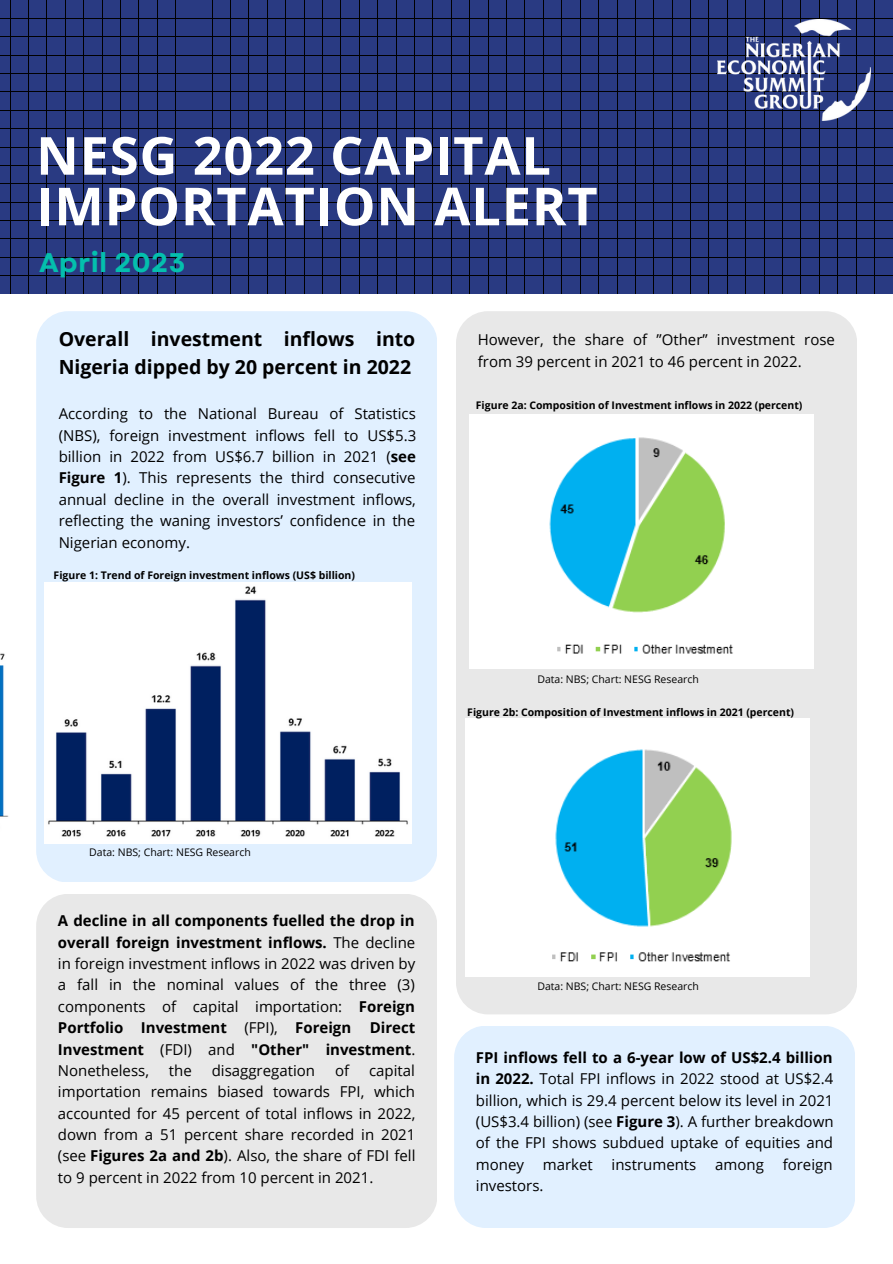
<style>
.page{position:relative;width:893px;height:1264px;background:#fff}
.page>*{position:absolute;margin:0;border:0;box-sizing:border-box;transform-origin:0 0}
.t1{font:700 52.5px/50.6px "Open Sans";letter-spacing:.015em;color:#fff}
.t2{font:700 27px "Garet";letter-spacing:.01em;color:#04bfad}
.t3{font:700 19.5px/28px "Open Sans";color:#000}
.t4{font:15px/21.3px "Open Sans";color:#000;text-align:justify}
.t5{font:700 10.5px "Open Sans";color:#000}
.t6{font:10.5px "Open Sans";color:#000}
.s1{font-weight:700}
</style>
<div class="page">
<div style="left:36px;top:311px;width:401px;height:570px;background:#e1f0ff;border-radius:32px"></div>
<div style="left:525px;top:0;width:367px;height:294px;background:#293a82"></div>
<hr style="left:543px;top:0;width:1px;height:294px;background:#000">
<hr style="left:561px;top:0;width:1px;height:294px;background:#000">
<hr style="left:580px;top:0;width:1px;height:294px;background:#000">
<hr style="left:598px;top:0;width:1px;height:294px;background:#000">
<hr style="left:616px;top:0;width:1px;height:294px;background:#000">
<hr style="left:635px;top:0;width:1px;height:294px;background:#000">
<hr style="left:653px;top:0;width:1px;height:294px;background:#000">
<hr style="left:672px;top:0;width:1px;height:294px;background:#000">
<hr style="left:690px;top:0;width:1px;height:294px;background:#000">
<hr style="left:708px;top:0;width:1px;height:294px;background:#000">
<hr style="left:727px;top:0;width:1px;height:294px;background:#000">
<hr style="left:745px;top:0;width:1px;height:294px;background:#000">
<hr style="left:763px;top:0;width:1px;height:294px;background:#000">
<hr style="left:782px;top:0;width:1px;height:294px;background:#000">
<hr style="left:800px;top:0;width:1px;height:294px;background:#000">
<hr style="left:819px;top:0;width:1px;height:294px;background:#000">
<hr style="left:837px;top:0;width:1px;height:294px;background:#000">
<hr style="left:855px;top:0;width:1px;height:294px;background:#000">
<hr style="left:874px;top:0;width:1px;height:294px;background:#000">
<hr style="left:525px;top:0;width:367px;height:1px;background:#000">
<hr style="left:525px;top:18px;width:367px;height:1px;background:#000">
<hr style="left:525px;top:36px;width:367px;height:1px;background:#000">
<hr style="left:525px;top:55px;width:367px;height:1px;background:#000">
<hr style="left:525px;top:73px;width:367px;height:1px;background:#000">
<hr style="left:525px;top:92px;width:367px;height:1px;background:#000">
<hr style="left:525px;top:110px;width:367px;height:1px;background:#000">
<hr style="left:525px;top:128px;width:367px;height:1px;background:#000">
<hr style="left:525px;top:147px;width:367px;height:1px;background:#000">
<hr style="left:525px;top:165px;width:367px;height:1px;background:#000">
<hr style="left:525px;top:184px;width:367px;height:1px;background:#000">
<hr style="left:525px;top:202px;width:367px;height:1px;background:#000">
<hr style="left:525px;top:220px;width:367px;height:1px;background:#000">
<hr style="left:525px;top:239px;width:367px;height:1px;background:#000">
<hr style="left:525px;top:257px;width:367px;height:1px;background:#000">
<hr style="left:525px;top:275px;width:367px;height:1px;background:#000">
<div style="left:175px;top:0;width:368px;height:294px;background:#293a82"></div>
<hr style="left:212px;top:0;width:1px;height:294px;background:#000">
<hr style="left:230px;top:0;width:1px;height:294px;background:#000">
<hr style="left:249px;top:0;width:1px;height:294px;background:#000">
<hr style="left:267px;top:0;width:1px;height:294px;background:#000">
<hr style="left:285px;top:0;width:1px;height:294px;background:#000">
<hr style="left:304px;top:0;width:1px;height:294px;background:#000">
<hr style="left:322px;top:0;width:1px;height:294px;background:#000">
<hr style="left:340px;top:0;width:1px;height:294px;background:#000">
<hr style="left:359px;top:0;width:1px;height:294px;background:#000">
<hr style="left:377px;top:0;width:1px;height:294px;background:#000">
<hr style="left:396px;top:0;width:1px;height:294px;background:#000">
<hr style="left:414px;top:0;width:1px;height:294px;background:#000">
<hr style="left:432px;top:0;width:1px;height:294px;background:#000">
<hr style="left:451px;top:0;width:1px;height:294px;background:#000">
<hr style="left:469px;top:0;width:1px;height:294px;background:#000">
<hr style="left:488px;top:0;width:1px;height:294px;background:#000">
<hr style="left:506px;top:0;width:1px;height:294px;background:#000">
<hr style="left:524px;top:0;width:1px;height:294px;background:#000">
<hr style="left:175px;top:0;width:368px;height:1px;background:#000">
<hr style="left:175px;top:18px;width:368px;height:1px;background:#000">
<hr style="left:175px;top:36px;width:368px;height:1px;background:#000">
<hr style="left:175px;top:55px;width:368px;height:1px;background:#000">
<hr style="left:175px;top:73px;width:368px;height:1px;background:#000">
<hr style="left:175px;top:92px;width:368px;height:1px;background:#000">
<hr style="left:175px;top:110px;width:368px;height:1px;background:#000">
<hr style="left:175px;top:128px;width:368px;height:1px;background:#000">
<hr style="left:175px;top:147px;width:368px;height:1px;background:#000">
<hr style="left:175px;top:165px;width:368px;height:1px;background:#000">
<hr style="left:175px;top:184px;width:368px;height:1px;background:#000">
<hr style="left:175px;top:202px;width:368px;height:1px;background:#000">
<hr style="left:175px;top:220px;width:368px;height:1px;background:#000">
<hr style="left:175px;top:239px;width:368px;height:1px;background:#000">
<hr style="left:175px;top:257px;width:368px;height:1px;background:#000">
<hr style="left:175px;top:275px;width:368px;height:1px;background:#000">
<div style="left:0;top:0;width:194px;height:294px;background:#293a82"></div>
<hr style="left:10px;top:0;width:1px;height:294px;background:#000">
<hr style="left:28px;top:0;width:1px;height:294px;background:#000">
<hr style="left:47px;top:0;width:1px;height:294px;background:#000">
<hr style="left:65px;top:0;width:1px;height:294px;background:#000">
<hr style="left:83px;top:0;width:1px;height:294px;background:#000">
<hr style="left:102px;top:0;width:1px;height:294px;background:#000">
<hr style="left:120px;top:0;width:1px;height:294px;background:#000">
<hr style="left:139px;top:0;width:1px;height:294px;background:#000">
<hr style="left:157px;top:0;width:1px;height:294px;background:#000">
<hr style="left:175px;top:0;width:1px;height:294px;background:#000">
<hr style="left:0;top:0;width:194px;height:1px;background:#000">
<hr style="left:0;top:18px;width:194px;height:1px;background:#000">
<hr style="left:0;top:36px;width:194px;height:1px;background:#000">
<hr style="left:0;top:55px;width:194px;height:1px;background:#000">
<hr style="left:0;top:73px;width:194px;height:1px;background:#000">
<hr style="left:0;top:92px;width:194px;height:1px;background:#000">
<hr style="left:0;top:110px;width:194px;height:1px;background:#000">
<hr style="left:0;top:128px;width:194px;height:1px;background:#000">
<hr style="left:0;top:147px;width:194px;height:1px;background:#000">
<hr style="left:0;top:165px;width:194px;height:1px;background:#000">
<hr style="left:0;top:184px;width:194px;height:1px;background:#000">
<hr style="left:0;top:202px;width:194px;height:1px;background:#000">
<hr style="left:0;top:220px;width:194px;height:1px;background:#000">
<hr style="left:0;top:239px;width:194px;height:1px;background:#000">
<hr style="left:0;top:257px;width:194px;height:1px;background:#000">
<hr style="left:0;top:275px;width:194px;height:1px;background:#000">
<img style="left:717px;top:19px;width:153px;height:101px">
<img style="left:0;top:653px;width:9px;height:164px">
<div style="left:456px;top:311px;width:400px;height:703px;background:#e8e8e8;border-radius:32px"></div>
<div style="left:36px;top:893px;width:401px;height:334px;background:#e8e8e8;border-radius:32px"></div>
<img style="left:45px;top:582px;width:366px;height:261px">
<img style="left:469px;top:415px;width:344px;height:254px">
<img style="left:465px;top:718px;width:344px;height:258px">
<div style="left:454px;top:1025px;width:400px;height:202px;background:#e1f0ff;border-radius:32px"></div>
<h1 class="t1" style="left:36px;top:129px;width:563px">NESG 2022 CAPITAL<br>IMPORTATION ALERT</h1>
<h2 class="t2" style="left:39px;top:243px;width:148px">April 2023</h2>
<h3 class="t3" style="left:59px;top:324px;width:358px">Overall investment inflows into<br>Nigeria dipped by 20 percent in 2022</h3>
<p class="t4" style="left:59px;top:403px;width:359px">According to the National Bureau of Statistics (NBS), foreign investment inflows fell to US$5.3 billion in 2022 from US$6.7 billion in 2021 (<span class="s1">see Figure 1</span>). This represents the third consecutive annual decline in the overall investment inflows, reflecting the waning investors’ confidence in the Nigerian economy.</p>
<p class="t5" style="left:54px;top:568px;width:303px">Figure 1: Trend of Foreign investment inflows (US$ billion)</p>
<p class="t6" style="left:89px;top:844px;width:163px">Data: NBS; Chart: NESG Research</p>
<p class="t4" style="left:58px;top:909px;width:359px"><span class="s1">A decline in all components fuelled the drop in overall foreign investment inflows.</span> The decline in foreign investment inflows in 2022 was driven by a fall in the nominal values of the three (3) components of capital importation: <span class="s1">Foreign Portfolio Investment</span> (FPI), <span class="s1">Foreign Direct Investment</span> (FDI) and <span class="s1">"Other" investment</span>.<br>Nonetheless,</p>
<p class="t4" style="left:169px;top:1059px;width:24px">the</p>
<p class="t4" style="left:212px;top:1059px;width:105px">disaggregation</p>
<p class="t4" style="left:335px;top:1059px;width:16px">of</p>
<p class="t4" style="left:58px;top:1059px;width:359px;text-indent:311px">capital importation remains biased towards FPI, which accounted for 45 percent of total inflows in 2022, down from a 51 percent share recorded in 2021 (see <span class="s1">Figures 2a and 2b</span>). Also, the share of FDI fell to 9 percent in 2022 from 10 percent in 2021.</p>
<p class="t4" style="left:478px;top:329px;width:358px">However, the share of ”Other” investment rose from 39 percent in 2021 to 46 percent in 2022.</p>
<p class="t5" style="left:476px;top:398px;width:328px">Figure 2a: Composition of Investment inflows in 2022 (percent)</p>
<p class="t6" style="left:537px;top:672px;width:163px">Data: NBS; Chart: NESG Research</p>
<p class="t5" style="left:467px;top:704px;width:328px">Figure 2b: Composition of Investment inflows in 2021 (percent)</p>
<p class="t6" style="left:537px;top:979px;width:163px">Data: NBS; Chart: NESG Research</p>
<p class="t4" style="left:476px;top:1046px;width:359px"><span class="s1">FPI inflows fell to a 6-year low of US$2.4 billion in 2022.</span> Total FPI inflows in 2022 stood at US$2.4 billion, which is 29.4 percent below its level in 2021 (US$3.4 billion) (see <span class="s1">Figure 3</span>). A further breakdown of the FPI shows subdued uptake of equities and money</p>
<p class="t4" style="left:543px;top:1153px;width:51px">market</p>
<p class="t4" style="left:611px;top:1153px;width:86px">instruments</p>
<p class="t4" style="left:715px;top:1153px;width:50px">among</p>
<p class="t4" style="left:782px;top:1153px;width:51px">foreign</p>
<p class="t4" style="left:476px;top:1174px;width:69px">investors.</p>
</div>
